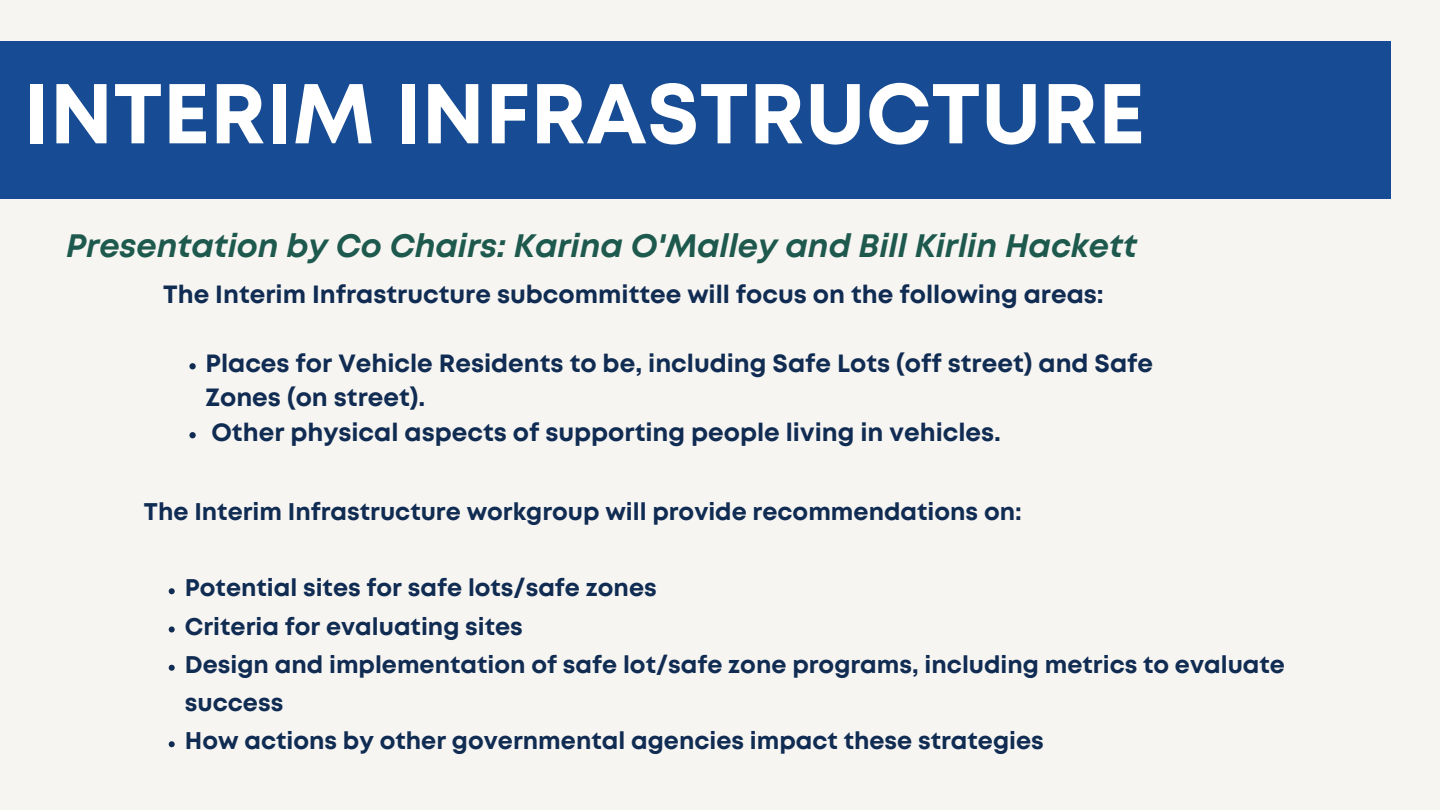
<style>
.page{position:relative;width:1440px;height:810px;background:#f7f5f2}
.page>*{position:absolute;margin:0;border:0;box-sizing:border-box;transform-origin:0 0}
.t1{font:700 84.6px "Mont";color:#fff}
.t2{font:italic 700 32.4px "Mont";color:#1e594e}
.t3{font:700 24.9px/34.5px "Mont";color:#102c52}
.t4{font:700 24.1px/38.2px "Mont";color:#102c52}
</style>
<div class="page">
<div style="left:0;top:41px;width:1391px;height:158px;background:#174c94"></div>
<svg style="left:189px;top:363px;width:7px;height:6px"></svg>
<svg style="left:189px;top:432px;width:7px;height:6px"></svg>
<svg style="left:169px;top:588px;width:6px;height:6px"></svg>
<svg style="left:169px;top:626px;width:6px;height:6px"></svg>
<svg style="left:169px;top:665px;width:6px;height:6px"></svg>
<svg style="left:169px;top:741px;width:6px;height:6px"></svg>
<p class="t1" style="left:23px;top:82px;width:1123px">INTERIM INFRASTRUCTURE</p>
<p class="t2" style="left:66px;top:233px;width:1072px">Presentation by Co Chairs: Karina O'Malley and Bill Kirlin Hackett</p>
<p class="t3" style="left:163px;top:279px;width:942px">The Interim Infrastructure subcommittee will focus on the following areas:</p>
<p class="t3" style="left:206px;top:348px;width:949px">Places for Vehicle Residents to be, including Safe Lots (off street) and Safe<br>Zones (on street).</p>
<p class="t3" style="left:211px;top:417px;width:791px">Other physical aspects of supporting people living in vehicles.</p>
<p class="t4" style="left:144px;top:494px;width:879px">The Interim Infrastructure workgroup will provide recommendations on:</p>
<p class="t4" style="left:185px;top:571px;width:473px">Potential sites for safe lots/safe zones</p>
<p class="t4" style="left:185px;top:609px;width:340px">Criteria for evaluating sites</p>
<p class="t4" style="left:185px;top:647px;width:1102px">Design and implementation of safe lot/safe zone programs, including metrics to evaluate success</p>
<p class="t4" style="left:185px;top:724px;width:860px">How actions by other governmental agencies impact these strategies</p>
</div>
